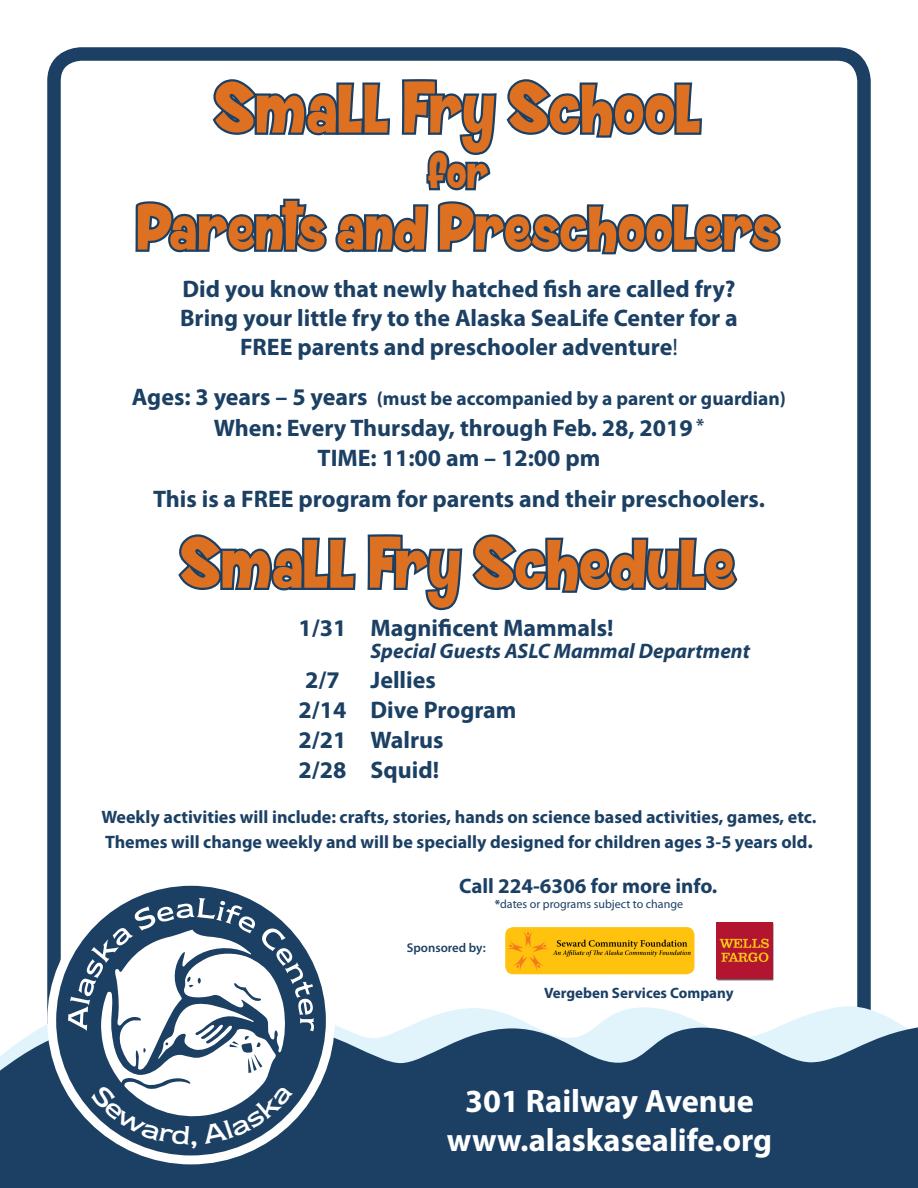
<style>
.page{position:relative;width:918px;height:1188px;background:#fff}
.page>*{position:absolute;margin:0;border:0;box-sizing:border-box;transform-origin:0 0}
.t1{font:73.5px "Skater Girls Rock";color:#de7121}
.t2{font:66px "Skater Girls Rock";color:#de7121}
.t3{font:48px "Skater Girls Rock";color:#de7121}
.t4{font:700 32.4px "Myriad Pro";color:#fff}
.t5{font:700 24px "Myriad Pro";color:#1b4064}
.t6{font:italic 700 21px "Myriad Pro";color:#1b4064}
.t7{font:700 21px "Myriad Pro";color:#1b4064}
.t8{font:700 19.5px "Myriad Pro";color:#1b4064}
.t9{font:700 18px "Myriad Pro";color:#1b4064}
.t10{font:700 15px "Myriad Pro";color:#1b4064}
.t11{font:600 12.75px "Myriad Pro";color:#1b4064}
.t12{font:12px "Myriad Pro";color:#1b4064}
.s1{font-weight:400}
.s2{font-size:24px}
.s3{font-size:21px}
.s4{font-weight:700}
</style>
<div class="page">
<div style="left:47px;top:47px;width:824px;height:1029px;border:14px solid #1b4064;border-radius:27px"></div>
<svg style="left:47px;top:1000px;width:844px;height:19px"></svg>
<svg style="left:0;top:1019px;width:918px;height:169px;background:#385a7a"></svg>
<svg style="left:52px;top:881px;width:278px;height:279px;fill:#1b4064"></svg>
<div style="left:47px;top:877px;width:288px;height:287px;border:9px solid #fff;border-radius:50%"></div>
<svg style="left:135px;top:79px;width:647px;height:176px"></svg>
<div style="left:716px;top:923px;width:58px;height:58px;background:#231f20;opacity:.75"></div>
<img style="left:716px;top:923px;width:56px;height:56px">
<img style="left:505px;top:927px;width:189px;height:47px">
<svg style="left:178px;top:534px;width:178px;height:57px"></svg>
<svg style="left:367px;top:534px;width:96px;height:77px"></svg>
<svg style="left:472px;top:534px;width:266px;height:59px"></svg>
<svg style="left:68px;top:898px;width:246px;height:250px"></svg>
<p class="t1" style="left:215px;top:66px;width:489px">Small Fry School</p>
<p class="t3" style="left:429px;top:145px;width:62px">for</p>
<p class="t2" style="left:138px;top:190px;width:644px">Parents and Preschoolers</p>
<p class="t5" style="left:182px;top:273px;width:555px">Did you know that newly hatched fish are called fry?</p>
<p class="t5" style="left:180px;top:302px;width:559px">Bring your little fry to the Alaska SeaLife Center for a</p>
<p class="t5" style="left:240px;top:331px;width:439px">FREE parents and preschooler adventure<span class="s1">!</span></p>
<p class="t8" style="left:132px;top:386px;width:656px"><span class="s2">Ages: 3 years – 5 years</span> (must be accompanied by a parent or guardian)</p>
<p class="t5" style="left:214px;top:412px;width:492px">When: Every Thursday, through Feb. 28, 2019 <sup>*</sup></p>
<p class="t5" style="left:318px;top:443px;width:284px">TIME: 11:00 am – 12:00 pm</p>
<p class="t5" style="left:153px;top:483px;width:613px">This is a FREE program for parents and their preschoolers.</p>
<p class="t1" style="left:181px;top:522px;width:557px">Small Fry Schedule</p>
<p class="t5" style="left:299px;top:612px;width:317px">1/31 Magnificent Mammals!</p>
<p class="t6" style="left:371px;top:638px;width:381px">Special Guests ASLC Mammal Department</p>
<p class="t5" style="left:305px;top:665px;width:36px">2/7</p>
<p class="t5" style="left:370px;top:665px;width:67px">Jellies</p>
<p class="t5" style="left:299px;top:695px;width:219px">2/14 Dive Program</p>
<p class="t5" style="left:299px;top:725px;width:146px">2/21 Walrus</p>
<p class="t5" style="left:299px;top:755px;width:142px">2/28 Squid!</p>
<p class="t9" style="left:101px;top:805px;width:717px">Weekly activities will include: crafts, stories, hands on science based activities, games, etc.</p>
<p class="t9" style="left:105px;top:831px;width:709px">Themes will change weekly and will be specially designed for children ages 3-5 years old<span class="s3">.</span></p>
<p class="t7" style="left:459px;top:873px;width:260px">Call 224-6306 for more info.</p>
<p class="t12" style="left:495px;top:897px;width:190px"><span class="s4">*</span>dates or programs subject to change</p>
<p class="t11" style="left:407px;top:939px;width:81px">Sponsored by:</p>
<p class="t10" style="left:544px;top:983px;width:191px">Vergeben Services Company</p>
<p class="t4" style="left:465px;top:1080px;width:290px">301 Railway Avenue</p>
<p class="t4" style="left:447px;top:1119px;width:327px">www.alaskasealife.org</p>
</div>
